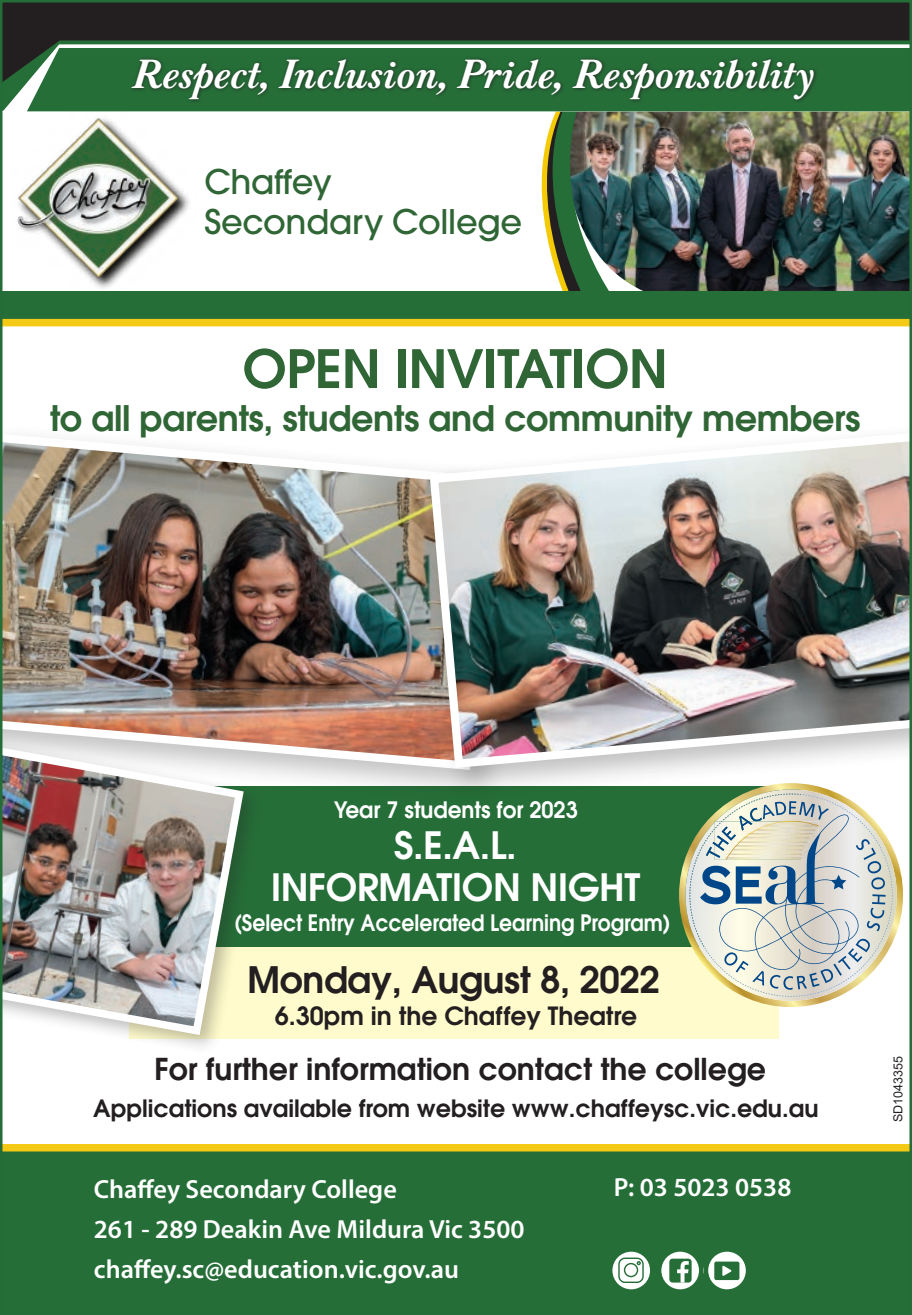
<style>
.page{position:relative;width:912px;height:1315px;background:#fff}
.page>*{position:absolute;margin:0;border:0;box-sizing:border-box;transform-origin:0 0}
.t1{font:600 52.5px "Avant Garde";letter-spacing:-.01em;color:#306636}
.t2{font:italic 700 40px "Baskerville Classico";letter-spacing:.01em;color:#fff;scale:1.05 1}
.t3{font:600 37.5px/42.5px "Avant Garde";letter-spacing:-.01em;color:#fff;text-align:center}
.t4{font:600 36.25px "Avant Garde";letter-spacing:-.01em;color:#231f20}
.t5{font:600 35px "Avant Garde";letter-spacing:-.01em;color:#306636}
.t6{font:500 33.75px/40.5px "Avant Garde";letter-spacing:-.01em;color:#306636}
.t7{font:600 30px "Avant Garde";color:#231f20}
.t8{font:600 26.25px/40px "Myriad Pro";color:#fff}
.t9{font:600 25px "Avant Garde";color:#231f20}
.t10{font:600 23.75px "Avant Garde";color:#231f20}
.t11{font:600 22.5px "Avant Garde";color:#fff;scale:.9 1}
.t12{font:600 22.5px "Avant Garde";color:#fff;scale:.96 1}
.t13{font:12.5px "Arial";color:#231f20}
</style>
<div class="page">
<div style="left:0;top:0;width:912px;height:90px;background:#231f20"></div>
<img style="left:679px;top:112px;width:230px;height:179px">
<div style="left:3px;top:1144px;width:906px;height:168px;background:#266e38"></div>
<img style="left:17px;top:117px;width:173px;height:172px">
<img style="left:541px;top:112px;width:138px;height:179px">
<div style="left:0;top:291px;width:912px;height:33px;background:#266e38"></div>
<svg style="left:55px;top:40px;width:854px;height:4px;background:#256434"></svg>
<svg style="left:3px;top:44px;width:906px;height:68px"></svg>
<div style="left:27px;top:48px;width:882px;height:63px;background:#266e38"></div>
<div style="left:129px;top:878px;width:650px;height:161px;background:#fffbcc"></div>
<div style="left:129px;top:786px;width:672px;height:161px;background:#266e38"></div>
<div style="left:0;top:319px;width:912px;height:7px;background:#f4ca16"></div>
<div style="left:612px;top:1252px;width:38px;height:37px;background:#fff;border-radius:50%"></div>
<svg style="left:617px;top:1257px;width:27px;height:27px"></svg>
<div style="left:661px;top:1252px;width:38px;height:37px;background:#fff;border-radius:50%"></div>
<div style="left:669px;top:1259px;width:22px;height:24px;background:#266e38;border-radius:3px"></div>
<svg style="left:677px;top:1261px;width:12px;height:22px"></svg>
<svg style="left:708px;top:1252px;width:38px;height:37px"></svg>
<div style="left:714px;top:1262px;width:25px;height:18px;background:#266e38;border-radius:2px"></div>
<svg style="left:722px;top:1266px;width:9px;height:10px"></svg>
<div style="left:0;top:422px;width:531px;height:383px;background:#231f20;opacity:.29"></div>
<img style="left:3px;top:428px;width:416px;height:346px">
<div style="left:0;top:733px;width:264px;height:322px;background:#231f20;opacity:.29"></div>
<img style="left:3px;top:734px;width:245px;height:305px">
<div style="left:419px;top:422px;width:493px;height:379px;background:#231f20;opacity:.29"></div>
<img style="left:425px;top:428px;width:484px;height:344px">
<svg style="left:679px;top:783px;width:224px;height:224px"></svg>
<svg style="left:685px;top:789px;width:212px;height:212px"></svg>
<div style="left:129px;top:56px;width:690px;height:48px;background:#231f20;opacity:.75"></div>
<h2 class="t2" style="left:133px;top:48px;width:650px">Respect, Inclusion, Pride, Responsibility</h2>
<p class="t6" style="left:204px;top:161px;width:319px">Chaffey<br>Secondary College</p>
<h1 class="t1" style="left:242px;top:334px;width:427px">OPEN INVITATION</h1>
<h3 class="t5" style="left:50px;top:395px;width:812px">to all parents, students and community members</h3>
<p class="t12" style="left:334px;top:795px;width:255px">Year 7 students for 2023</p>
<h3 class="t3" style="left:271px;top:823px;width:371px">S.E.A.L.<br>INFORMATION NIGHT</h3>
<p class="t11" style="left:234px;top:908px;width:486px">(Select Entry Accelerated Learning Program)</p>
<h3 class="t4" style="left:247px;top:956px;width:414px">Monday, August 8, 2022</h3>
<p class="t9" style="left:275px;top:999px;width:364px">6.30pm in the Chaffey Theatre</p>
<p class="t7" style="left:154px;top:1049px;width:613px">For further information contact the college</p>
<p class="t10" style="left:93px;top:1093px;width:727px">Applications available from website www.chaffeysc.vic.edu.au</p>
<p class="t8" style="left:94px;top:1169px;width:432px">Chaffey Secondary College<br>261 - 289 Deakin Ave Mildura Vic 3500 chaffey.sc@education.vic.gov.au</p>
<p class="t8" style="left:614px;top:1167px;width:179px">P: 03 5023 0538</p>
<p class="t13" style="left:889px;top:1122px;width:68px;rotate:-90deg">SD1043355</p>
</div>
